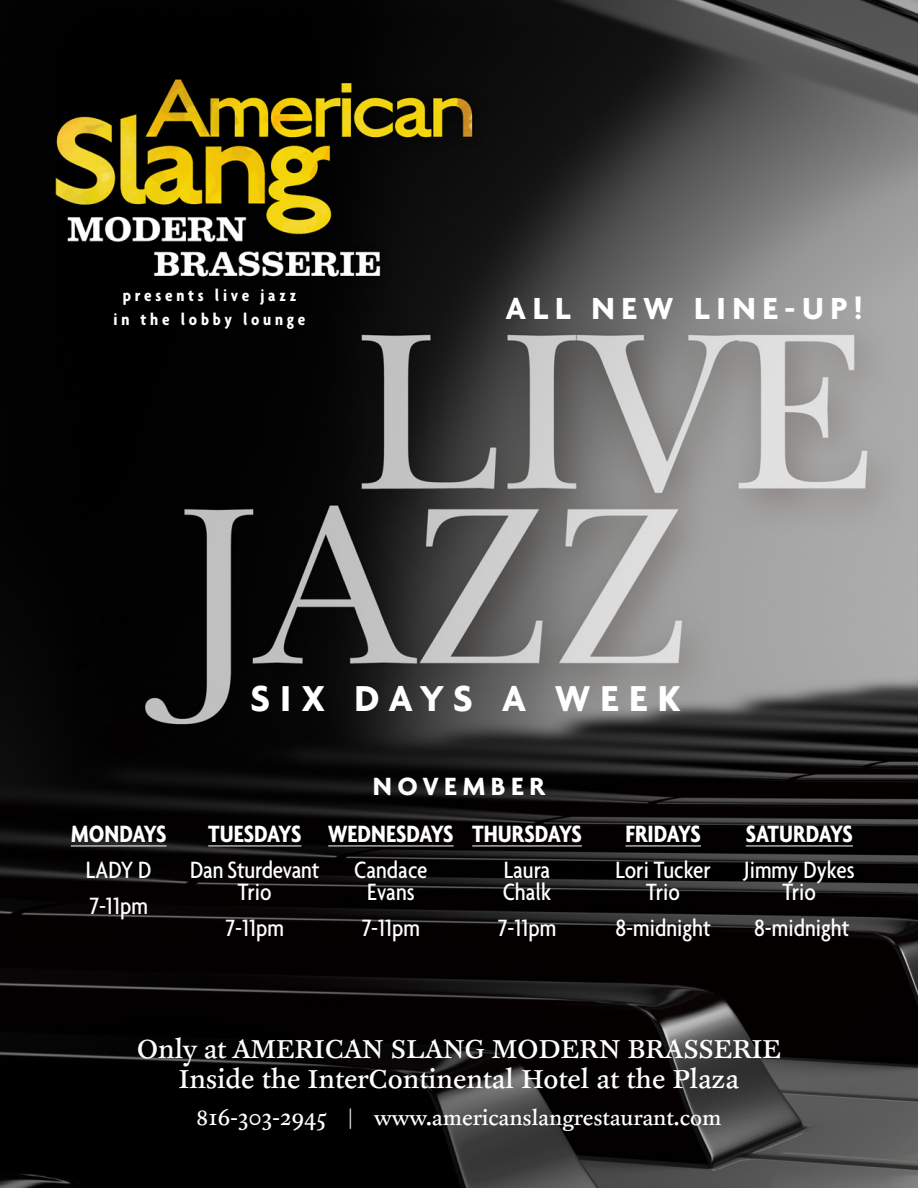
<style>
.page{position:relative;width:918px;height:1188px;background:#fff}
.page>*{position:absolute;margin:0;border:0;box-sizing:border-box;transform-origin:0 0}
.t1{font:700 39px "Agenda";letter-spacing:.26em;color:#fff}
.t2{font:700 33px "Agenda";letter-spacing:.2em;color:#fff}
.t3{font:30px/30px "Clifford Nine";color:#fff;text-align:center}
.t4{font:700 27px "Agenda";letter-spacing:.2em;color:#fff}
.t5{font:500 condensed 25.5px/22.5px "Agenda";color:#fff;text-align:center}
.t6{font:700 condensed 25.5px "Agenda";color:#fff}
.t7{font:24px "Clifford Nine";color:#fff}
.t8{font:700 condensed 18px/24px "Agenda";letter-spacing:.21em;color:#fff;text-align:center}
</style>
<div class="page">
<img style="left:0;top:0;width:918px;height:1188px">
<hr style="left:71px;top:846px;width:96px;height:1px;background:#fff">
<hr style="left:208px;top:846px;width:93px;height:1px;background:#fff">
<hr style="left:328px;top:846px;width:126px;height:1px;background:#fff">
<hr style="left:472px;top:846px;width:110px;height:1px;background:#fff">
<hr style="left:625px;top:846px;width:76px;height:1px;background:#fff">
<hr style="left:746px;top:846px;width:107px;height:1px;background:#fff">
<p class="t8" style="left:114px;top:283px;width:193px">presents live jazz in the lobby lounge</p>
<p class="t2" style="left:505px;top:288px;width:359px">ALL NEW LINE-UP!</p>
<h1 class="t1" style="left:251px;top:675px;width:432px">SIX DAYS A WEEK</h1>
<p class="t6" style="left:71px;top:818px;width:97px">MONDAYS</p>
<p class="t5" style="left:86px;top:851px;width:67px;line-height:36px;text-align:left">LADY D<br>7-11pm</p>
<p class="t4" style="left:373px;top:769px;width:174px">NOVEMBER</p>
<p class="t6" style="left:208px;top:818px;width:95px">TUESDAYS</p>
<p class="t5" style="left:190px;top:858px;width:131px">Dan Sturdevant<br>Trio</p>
<p class="t5" style="left:226px;top:916px;width:60px">7-11pm</p>
<p class="t6" style="left:328px;top:818px;width:127px">WEDNESDAYS</p>
<p class="t5" style="left:354px;top:858px;width:75px">Candace<br>Evans</p>
<p class="t5" style="left:362px;top:916px;width:60px">7-11pm</p>
<p class="t6" style="left:472px;top:818px;width:111px">THURSDAYS</p>
<p class="t5" style="left:503px;top:858px;width:50px;text-align:left">Laura<br>Chalk</p>
<p class="t5" style="left:498px;top:916px;width:60px">7-11pm</p>
<p class="t6" style="left:625px;top:818px;width:77px">FRIDAYS</p>
<p class="t5" style="left:615px;top:858px;width:97px">Lori Tucker<br>Trio</p>
<p class="t5" style="left:615px;top:916px;width:97px">8-midnight</p>
<p class="t6" style="left:746px;top:818px;width:109px">SATURDAYS</p>
<p class="t5" style="left:744px;top:858px;width:112px">Jimmy Dykes<br>Trio</p>
<p class="t5" style="left:754px;top:916px;width:97px">8-midnight</p>
<p class="t3" style="left:137px;top:1035px;width:646px">Only at AMERICAN SLANG MODERN BRASSERIE<br>Inside the InterContinental Hotel at the Plaza</p>
<p class="t7" style="left:197px;top:1105px;width:526px">816-303-2945 | www.americanslangrestaurant.com</p>
</div>
